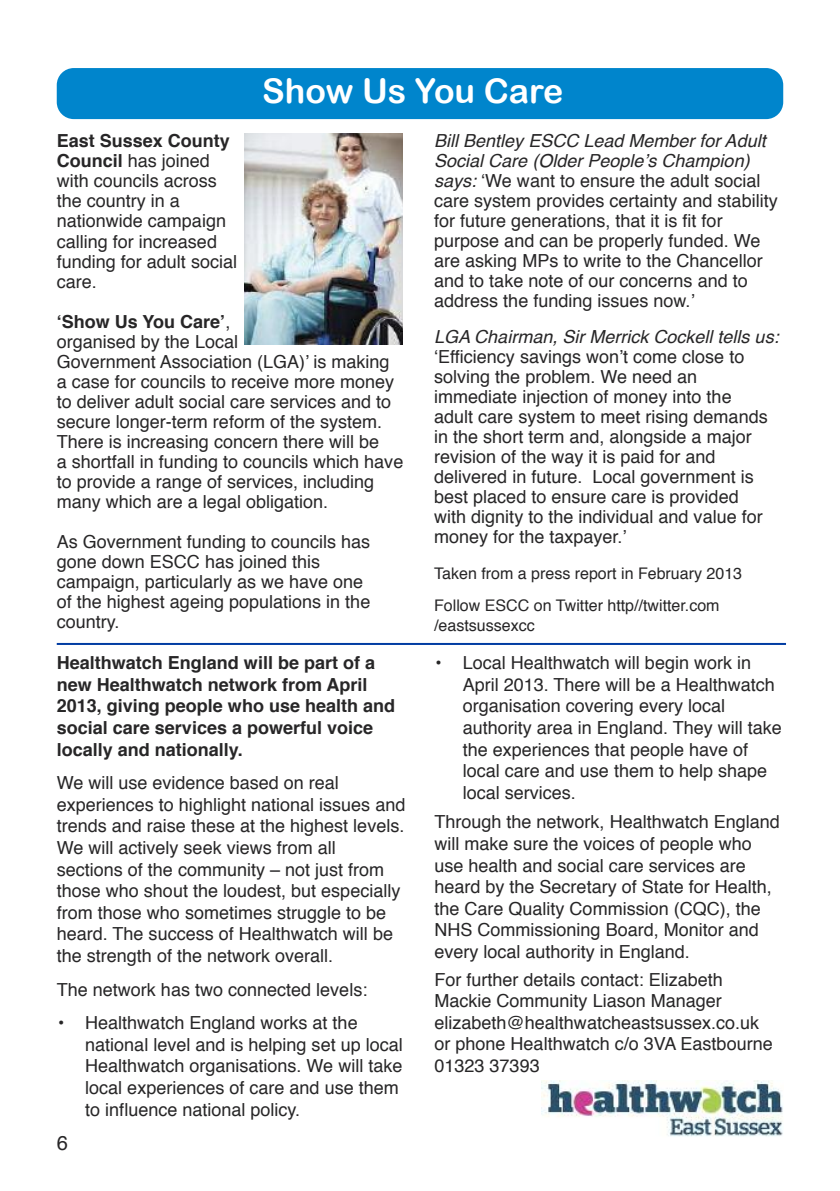
<style>
.page{position:relative;width:840px;height:1191px;background:#fff}
.page>*{position:absolute;margin:0;border:0;box-sizing:border-box;transform-origin:0 0}
.t1{font:34px "Arial Rounded MT Bold";color:#fff}
.t2{font:20px "Helvetica";color:#272627}
.t3{font:18px/20px "Helvetica";color:#272627}
.t4{font:700 18px/21.6px "Helvetica";color:#272627}
.t5{font:italic 18px "Helvetica";color:#272627}
.t6{font:16px/32px "Helvetica";color:#272627}
.s1{font-weight:700}
.s2{font-style:italic}
</style>
<div class="page">
<div style="left:57px;top:68px;width:725px;height:51px;background:#0085cc;border-radius:17px"></div>
<img style="left:244px;top:133px;width:159px;height:211px">
<img style="left:541px;top:1080px;width:241px;height:57px">
<hr style="left:57px;top:643px;width:728px;height:2px;background:#003ca2">
<h1 class="t1" style="left:262px;top:70px;width:302px">Show Us You Care</h1>
<p class="t3" style="left:57px;top:133px;width:182px"><span class="s1">East Sussex County<br>Council</span> has joined with councils across the country in a nationwide campaign calling for increased funding for adult social care.</p>
<p class="t3" style="left:57px;top:313px;width:348px"><span class="s1">‘Show Us You Care’</span>,<br>organised by the Local<br>Government Association (LGA)’ is making a case for councils to receive more money to deliver adult social care services and to secure longer-term reform of the system.<br>There is increasing concern there will be<br>a shortfall in funding to councils which have to provide a range of services, including many which are a legal obligation.</p>
<p class="t3" style="left:57px;top:533px;width:315px">As Government funding to councils has gone down ESCC has joined this campaign, particularly as we have one of the highest ageing populations in the country.</p>
<p class="t4" style="left:57px;top:653px;width:340px">Healthwatch England will be part of a new Healthwatch network from April 2013, giving people who use health and social care services a powerful voice locally and nationally.</p>
<p class="t3" style="left:57px;top:773px;width:350px;line-height:21.6px">We will use evidence based on real experiences to highlight national issues and trends and raise these at the highest levels.<br>We will actively seek views from all sections of the community – not just from those who shout the loudest, but especially from those who sometimes struggle to be heard. The success of Healthwatch will be the strength of the network overall.</p>
<p class="t3" style="left:57px;top:980px;width:312px">The network has two connected levels:</p>
<p class="t3" style="left:85px;top:1013px;width:319px;line-height:21.6px;text-indent:-28px">• Healthwatch England works at the national level and is helping set up local Healthwatch organisations. We will take local experiences of care and use them to influence national policy.</p>
<p class="t2" style="left:57px;top:1134px;width:13px">6</p>
<p class="t3" style="left:434px;top:132px;width:345px"><span class="s2">Bill Bentley ESCC Lead Member for Adult Social Care (Older People’s Champion) says:</span> ‘We want to ensure the adult social care system provides certainty and stability for future generations, that it is fit for purpose and can be properly funded. We are asking MPs to write to the Chancellor and to take note of our concerns and to address the funding issues now.’</p>
<p class="t5" style="left:434px;top:329px;width:346px">LGA Chairman, Sir Merrick Cockell tells us:</p>
<p class="t3" style="left:434px;top:348px;width:335px">‘Efficiency savings won’t come close to solving the problem. We need an immediate injection of money into the adult care system to meet rising demands in the short term and, alongside a major revision of the way it is paid for and delivered in future. Local government is best placed to ensure care is provided with dignity to the individual and value for money for the taxpayer.’</p>
<p class="t6" style="left:434px;top:559px;width:309px">Taken from a press report in February 2013<br>Follow ESCC on Twitter http//twitter.com</p>
<p class="t6" style="left:434px;top:611px;width:102px">/eastsussexcc</p>
<p class="t3" style="left:462px;top:653px;width:320px;line-height:21.6px;text-indent:-28px">• Local Healthwatch will begin work in April 2013. There will be a Healthwatch organisation covering every local authority area in England. They will take the experiences that people have of local care and use them to help shape local services.</p>
<p class="t3" style="left:434px;top:812px;width:347px;line-height:21.6px">Through the network, Healthwatch England will make sure the voices of people who use health and social care services are heard by the Secretary of State for Health, the Care Quality Commission (CQC), the NHS Commissioning Board, Monitor and every local authority in England.</p>
<p class="t3" style="left:434px;top:970px;width:339px;line-height:21.6px">For further details contact: Elizabeth Mackie Community Liason Manager elizabeth@healthwatcheastsussex.co.uk or phone Healthwatch c/o 3VA Eastbourne 01323 37393</p>
</div>
